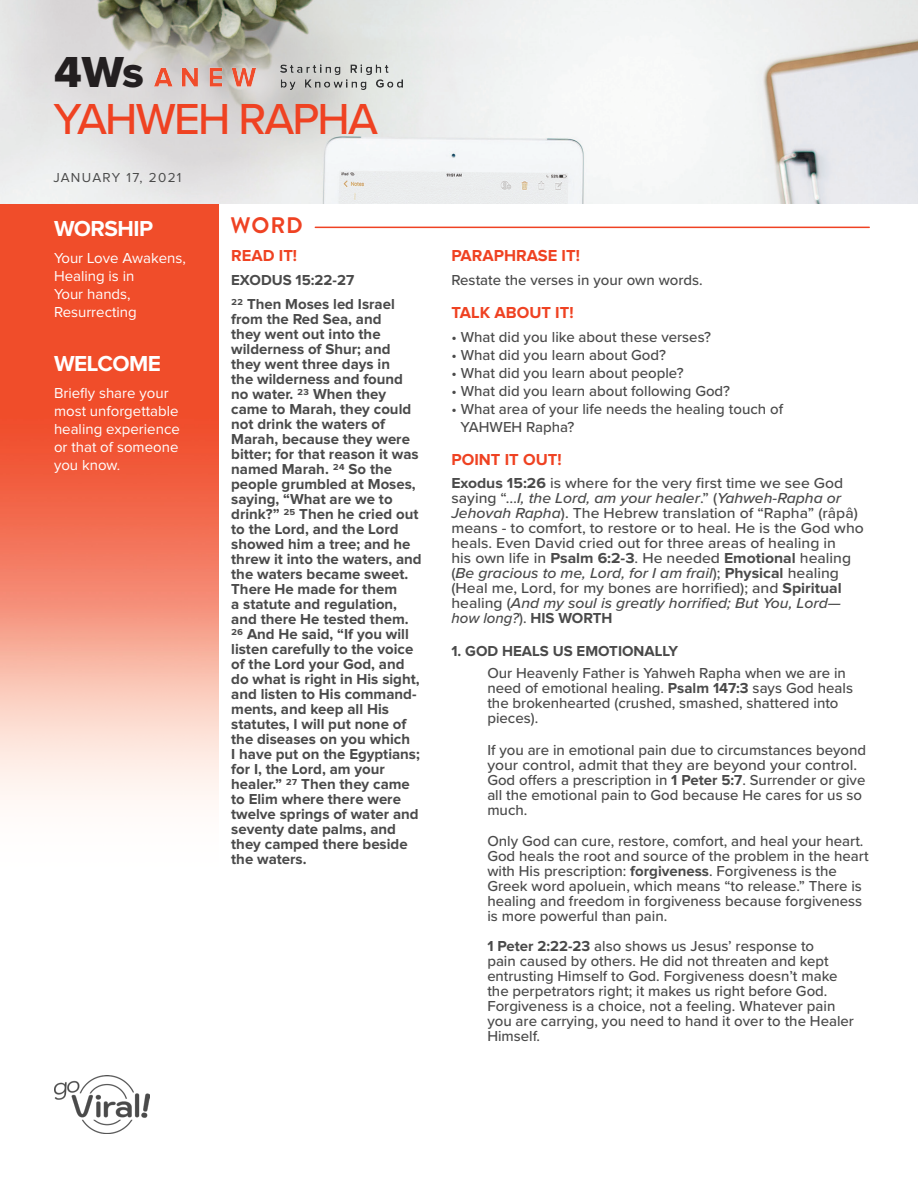
<style>
.page{position:relative;width:918px;height:1188px;background:#fff}
.page>*{position:absolute;margin:0;border:0;box-sizing:border-box;transform-origin:0 0}
.t1{font:500 45px "Proxima Nova";letter-spacing:-.04em;color:#ef4222}
.t2{font:45px "Proxima Nova Extrabld";color:#231f20}
.t3{font:700 22.5px "Proxima Nova";letter-spacing:-.02em;color:#fff}
.t4{font:700 22.5px "Brandon Grotesque";color:#ef4223}
.t5{font:700 16.5px "Proxima Nova";color:#ef4222}
.t6{font:500 15px/15px "Proxima Nova";color:#4a4a4a}
.t7{font:700 15px/15px "Proxima Nova";color:#4a4a4a}
.t8{font:500 15px/15px "Proxima Nova";color:#4a4a4a;scale:1.05 1}
.t9{font:italic 500 15px "Proxima Nova";color:#4a4a4a;scale:1.05 1}
.t10{font:15px/18px "Proxima Nova";color:#fff}
.t11{font:italic 500 15px "Proxima Nova";color:#4a4a4a}
.t12{font:13.5px "Proxima Nova";letter-spacing:.1em;color:#4a4a4a}
.s1{font-weight:700}
.s2{font-style:normal}
.s3{font-style:italic}
.s4{font-weight:700;font-style:normal}
</style>
<div class="page">
<img style="left:0;top:0;width:918px;height:203px">
<hr style="left:315px;top:227px;width:554px;height:1px;background:#ef4223">
<img style="left:0;top:204px;width:219px;height:597px">
<img style="left:154px;top:64px;width:249px;height:26px">
<img style="left:55px;top:1076px;width:95px;height:58px">
<h1 class="t2" style="left:54px;top:39px;width:92px">4Ws</h1>
<p class="t1" style="left:53px;top:85px;width:326px">YAHWEH RAPHA</p>
<p class="t12" style="left:53px;top:172px;width:130px">JANUARY 17, 2021</p>
<p class="t3" style="left:54px;top:219px;width:101px">WORSHIP</p>
<p class="t10" style="left:54px;top:250px;width:133px">Your Love Awakens,<br>Healing is in</p>
<p class="t10" style="left:54px;top:286px;width:78px">Your hands,</p>
<p class="t10" style="left:54px;top:304px;width:84px">Resurrecting</p>
<p class="t3" style="left:54px;top:354px;width:109px">WELCOME</p>
<p class="t10" style="left:54px;top:385px;width:127px">Briefly share your most unforgettable healing experience or that of someone you know.</p>
<h2 class="t4" style="left:230px;top:210px;width:74px">WORD</h2>
<p class="t5" style="left:231px;top:248px;width:67px">READ IT!</p>
<p class="t7" style="left:231px;top:274px;width:125px">EXODUS 15:22-27</p>
<p class="t7" style="left:231px;top:298px;width:165px">22 Then Moses led Israel from the Red Sea, and</p>
<p class="t7" style="left:231px;top:328px;width:151px">they went out into the</p>
<p class="t7" style="left:231px;top:343px;width:161px">wilderness of Shur; and they went three days in</p>
<p class="t7" style="left:231px;top:373px;width:192px">the wilderness and found no water. 23 When they came to Marah, they could not drink the waters of<br>Marah, because they were bitter; for that reason it was named Marah. 24 So the people grumbled at Moses, saying, “What are we to drink?” 25 Then he cried out to the Lord, and the Lord showed him a tree; and he threw it into the waters, and the waters became sweet.<br>There He made for them<br>a statute and regulation, and there He tested them.<br>26 And He said, “If you will listen carefully to the voice of the Lord your God, and do what is right in His sight, and listen to His command&shy;ments, and keep all His statutes, I will put none of the diseases on you which</p>
<p class="t7" style="left:231px;top:748px;width:190px">I have put on the Egyptians; for I, the Lord, am your healer.” 27 Then they came to Elim where there were twelve springs of water and seventy date palms, and they camped there beside the waters.</p>
<p class="t5" style="left:451px;top:248px;width:130px">PARAPHRASE IT!</p>
<p class="t6" style="left:451px;top:272px;width:253px">Restate the verses in your own words.</p>
<p class="t5" style="left:451px;top:305px;width:124px">TALK ABOUT IT!</p>
<p class="t6" style="left:451px;top:329px;width:261px">• What did you like about these verses?</p>
<p class="t6" style="left:451px;top:347px;width:216px">• What did you learn about God?</p>
<p class="t6" style="left:451px;top:365px;width:234px">• What did you learn about people?</p>
<p class="t6" style="left:451px;top:383px;width:280px">• What did you learn about following God?</p>
<p class="t6" style="left:451px;top:401px;width:333px">• What area of your life needs the healing touch of</p>
<p class="t6" style="left:460px;top:419px;width:116px">YAHWEH Rapha?</p>
<p class="t5" style="left:451px;top:452px;width:112px">POINT IT OUT!</p>
<p class="t8" style="left:451px;top:475px;width:375px"><span class="s1">Exodus 15:26</span> is where for the very first time we see God</p>
<p class="t9" style="left:451px;top:487px;width:373px"><span class="s2">saying “…</span>I, the Lord, am your healer<span class="s2">.” (</span>Yahweh-Rapha or</p>
<p class="t8" style="left:451px;top:505px;width:394px"><span class="s3">Jehovah Rapha</span>). The Hebrew translation of “Rapha” (râpâ) means - to comfort, to restore or to heal. He is the God who heals. Even David cried out for three areas of healing in</p>
<p class="t8" style="left:451px;top:550px;width:382px">his own life in <span class="s1">Psalm 6:2-3</span>. He needed <span class="s1">Emotional</span> healing</p>
<p class="t9" style="left:451px;top:562px;width:371px"><span class="s2">(</span>Be gracious to me, Lord, for I am frail<span class="s2">);</span> <span class="s4">Physical</span> <span class="s2">healing</span></p>
<p class="t8" style="left:451px;top:580px;width:373px">(Heal me, Lord, for my bones are horrified); and <span class="s1">Spiritual</span></p>
<p class="t9" style="left:451px;top:592px;width:372px"><span class="s2">healing (</span>And my soul is greatly horrified; But You, Lord—</p>
<p class="t11" style="left:451px;top:607px;width:163px">how long?<span class="s2">).</span> <span class="s4">HIS WORTH</span></p>
<p class="t7" style="left:451px;top:644px;width:228px">1. GOD HEALS US EMOTIONALLY</p>
<p class="t6" style="left:487px;top:665px;width:367px">Our Heavenly Father is Yahweh Rapha when we are in need of emotional healing. <span class="s1">Psalm 147:3</span> says God heals the brokenhearted (crushed, smashed, shattered into pieces).</p>
<p class="t6" style="left:487px;top:742px;width:380px">If you are in emotional pain due to circumstances beyond your control, admit that they are beyond your control.<br>God offers a prescription in <span class="s1">1 Peter 5:7</span>. Surrender or give all the emotional pain to God because He cares for us so much.</p>
<p class="t6" style="left:487px;top:833px;width:383px">Only God can cure, restore, comfort, and heal your heart.<br>God heals the root and source of the problem in the heart with His prescription: <span class="s1">forgiveness</span>. Forgiveness is the Greek word apoluein, which means “to release.” There is healing and freedom in forgiveness because forgiveness is more powerful than pain.</p>
<p class="t6" style="left:487px;top:938px;width:328px"><span class="s1">1 Peter 2:22-23</span> also shows us Jesus’ response to</p>
<p class="t6" style="left:487px;top:953px;width:343px">pain caused by others. He did not threaten and kept</p>
<p class="t6" style="left:487px;top:968px;width:352px">entrusting Himself to God. Forgiveness doesn’t make</p>
<p class="t6" style="left:487px;top:983px;width:342px">the perpetrators right; it makes us right before God.</p>
<p class="t6" style="left:487px;top:998px;width:368px">Forgiveness is a choice, not a feeling. Whatever pain you are carrying, you need to hand it over to the Healer<br>Himself.</p>
</div>
